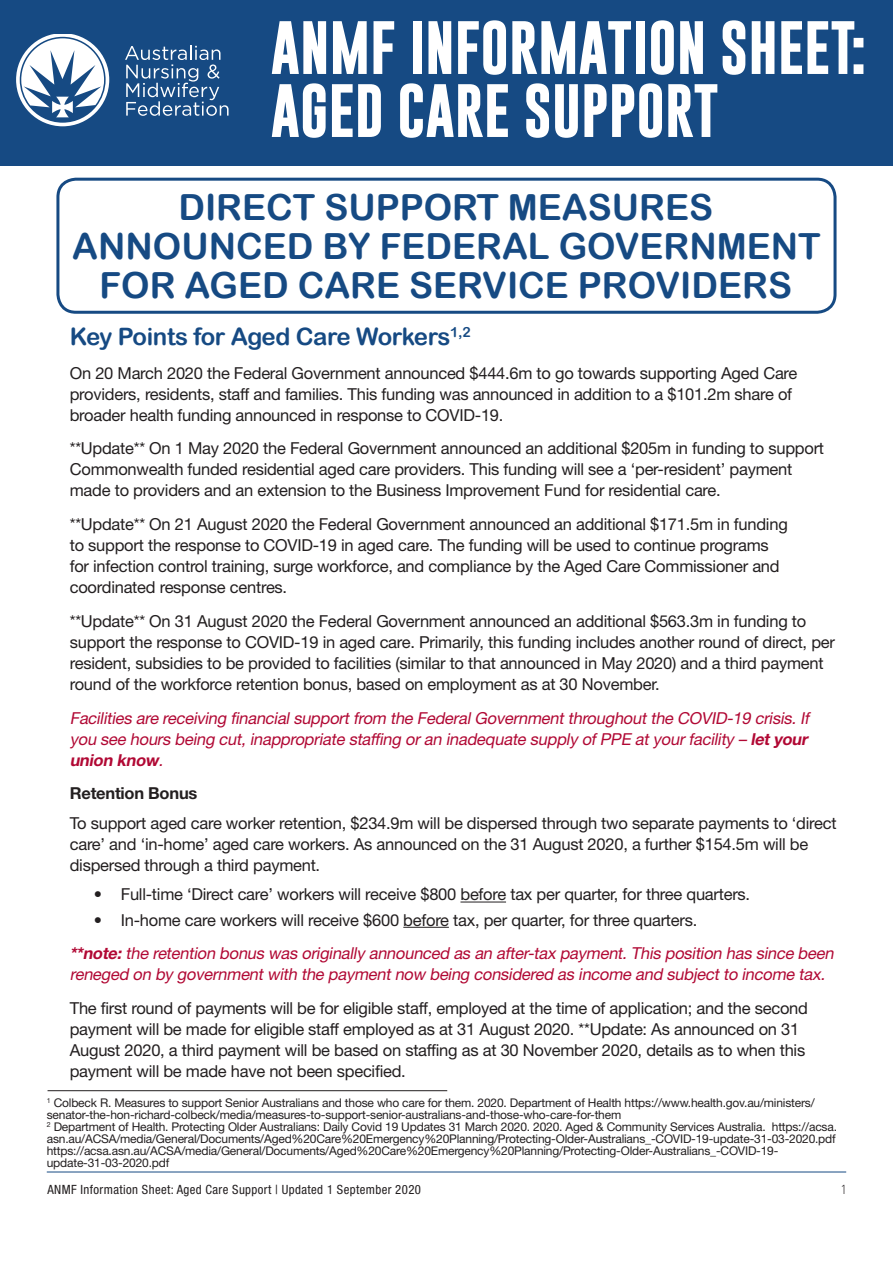
<style>
.page{position:relative;width:893px;height:1263px;background:#fff}
.page>*{position:absolute;margin:0;border:0;box-sizing:border-box;transform-origin:0 0}
.Body_copy{font:700 54px/63px "Gobold";color:#fff}
.Body_copy-2{font:36px/39px "Arial Rounded MT Bold";color:#164a83;text-align:center}
.Body_copy-3{font:24px "Arial Rounded MT Bold";letter-spacing:-.015em;color:#164a83}
.Body_copy-4{font:16.5px/21px "Helvetica Neue";letter-spacing:-.015em;color:#231f20}
.Body_copy-5{font:italic 16.5px/21px "Helvetica Neue";letter-spacing:-.015em;color:#b10834;text-align:justify}
.Body_copy-6{font:700 16.5px "Helvetica Neue LT Std";letter-spacing:-.015em;color:#231f20}
.t1{font:condensed 12.75px "Helvetica Neue LT Std";letter-spacing:.03em;color:#231f20}
.t2{font:300 12.75px "DIN";color:#231f20}
.Body_copy-7{font:12px/12px "Helvetica Neue";letter-spacing:-.015em;color:#231f20}
.s1{font-family:"Helvetica Neue LT Std";font-weight:700}
</style>
<div class="page">
<hr style="left:47px;top:1171px;width:799px;height:1px;background:#164a83">
<div style="left:0;top:0;width:893px;height:165px;background:#164a83"></div>
<svg style="left:16px;top:34px;width:93px;height:92px"></svg>
<svg style="left:125px;top:46px;width:104px;height:70px"></svg>
<div style="left:56px;top:178px;width:780px;height:136px;border:3px solid #164a83;border-radius:18px"></div>
<hr style="left:460px;top:902px;width:46px;height:1px;background:#231f20">
<hr style="left:403px;top:927px;width:46px;height:1px;background:#231f20">
<hr style="left:48px;top:1090px;width:399px;height:1px;background:#231f20">
<p class="Body_copy" style="left:271px;top:16px;width:597px">ANMF INFORMATION SHEET:<br>AGED CARE SUPPORT</p>
<p class="Body_copy-2" style="left:72px;top:187px;width:750px">DIRECT SUPPORT MEASURES<br>ANNOUNCED BY FEDERAL GOVERNMENT<br>FOR AGED CARE SERVICE PROVIDERS</p>
<p class="Body_copy-3" style="left:70px;top:322px;width:402px">Key Points for Aged Care Workers<sup>1,2</sup></p>
<p class="Body_copy-4" style="left:70px;top:362px;width:729px">On 20 March 2020 the Federal Government announced $444.6m to go towards supporting Aged Care providers, residents, staff and families. This funding was announced in addition to a $101.2m share of broader health funding announced in response to COVID-19.</p>
<p class="Body_copy-4" style="left:70px;top:438px;width:756px">**Update** On 1 May 2020 the Federal Government announced an additional $205m in funding to support<br>Commonwealth funded residential aged care providers. This funding will see a ‘per-resident’ payment made to providers and an extension to the Business Improvement Fund for residential care.</p>
<p class="Body_copy-4" style="left:70px;top:513px;width:719px">**Update** On 21 August 2020 the Federal Government announced an additional $171.5m in funding to support the response to COVID-19 in aged care. The funding will be used to continue programs for infection control training, surge workforce, and compliance by the Aged Care Commissioner and coordinated response centres.</p>
<p class="Body_copy-4" style="left:70px;top:610px;width:767px">**Update** On 31 August 2020 the Federal Government announced an additional $563.3m in funding to support the response to COVID-19 in aged care. Primarily, this funding includes another round of direct, per resident, subsidies to be provided to facilities (similar to that announced in May 2020) and a third payment round of the workforce retention bonus, based on employment as at 30 November.</p>
<p class="Body_copy-5" style="left:70px;top:707px;width:744px">Facilities are receiving financialsupportfrom the FederalGovernmentthroughoutthe COVID-19 crisis.If you see hours being cut,inappropriate staffing oran inadequate supply ofPPE atyourfacility – <span class="s1">letyour union know</span>.</p>
<p class="Body_copy-6" style="left:70px;top:783px;width:129px">Retention Bonus</p>
<p class="Body_copy-4" style="left:70px;top:812px;width:768px">To support aged care worker retention, $234.9m will be dispersed through two separate payments to ‘direct care’ and ‘in-home’ aged care workers. As announced on the 31 August 2020, a further $154.5m will be dispersed through a third payment.</p>
<p class="Body_copy-4" style="left:94px;top:884px;width:658px">• Full-time ‘Direct care’ workers will receive $800 before tax per quarter, for three quarters.</p>
<p class="Body_copy-4" style="left:94px;top:909px;width:605px">• In-home care workers will receive $600 before tax, per quarter, for three quarters.</p>
<p class="Body_copy-5" style="left:70px;top:943px;width:769px"><span class="s1">**note:</span>the retention bonus was originally announced as an after-tax payment.This position has since been reneged on by governmentwith the paymentnow being considered as income and subjectto income tax.</p>
<p class="Body_copy-4" style="left:70px;top:997px;width:740px">The first round of payments will be for eligible staff, employed at the time of application; and the second payment will be made for eligible staff employed as at 31 August 2020. **Update: As announced on 31<br>August 2020, a third payment will be based on staffing as at 30 November 2020, details as to when this payment will be made have not been specified.</p>
<p class="Body_copy-7" style="left:47px;top:1096px;width:769px"><sup>1</sup> Colbeck R. Measures to support Senior Australians and those who care for them. 2020. Department of Health https://www.health.gov.au/ministers/ senator-the-hon-richard-colbeck/media/measures-to-support-senior-australians-and-those-who-care-for-them</p>
<p class="Body_copy-7" style="left:47px;top:1120px;width:792px"><sup>2</sup> Department of Health. Protecting Older Australians: Daily Covid 19 Updates 31 March 2020. 2020. Aged &amp; Community Services Australia. https://acsa. asn.au/ACSA/media/General/Documents/Aged%20Care%20Emergency%20Planning/Protecting-Older-Australians_-COVID-19-update-31-03-2020.pdf</p>
<p class="Body_copy-7" style="left:47px;top:1144px;width:733px">https://acsa.asn.au/ACSA/media/General/Documents/Aged%20Care%20Emergency%20Planning/Protecting-Older-Australians_-COVID-19- update-31-03-2020.pdf</p>
<p class="t1" style="left:48px;top:1182px;width:375px">ANMF Information Sheet: Aged Care Support | Updated 1 September 2020</p>
<p class="t2" style="left:840px;top:1182px;width:8px">1</p>
</div>
